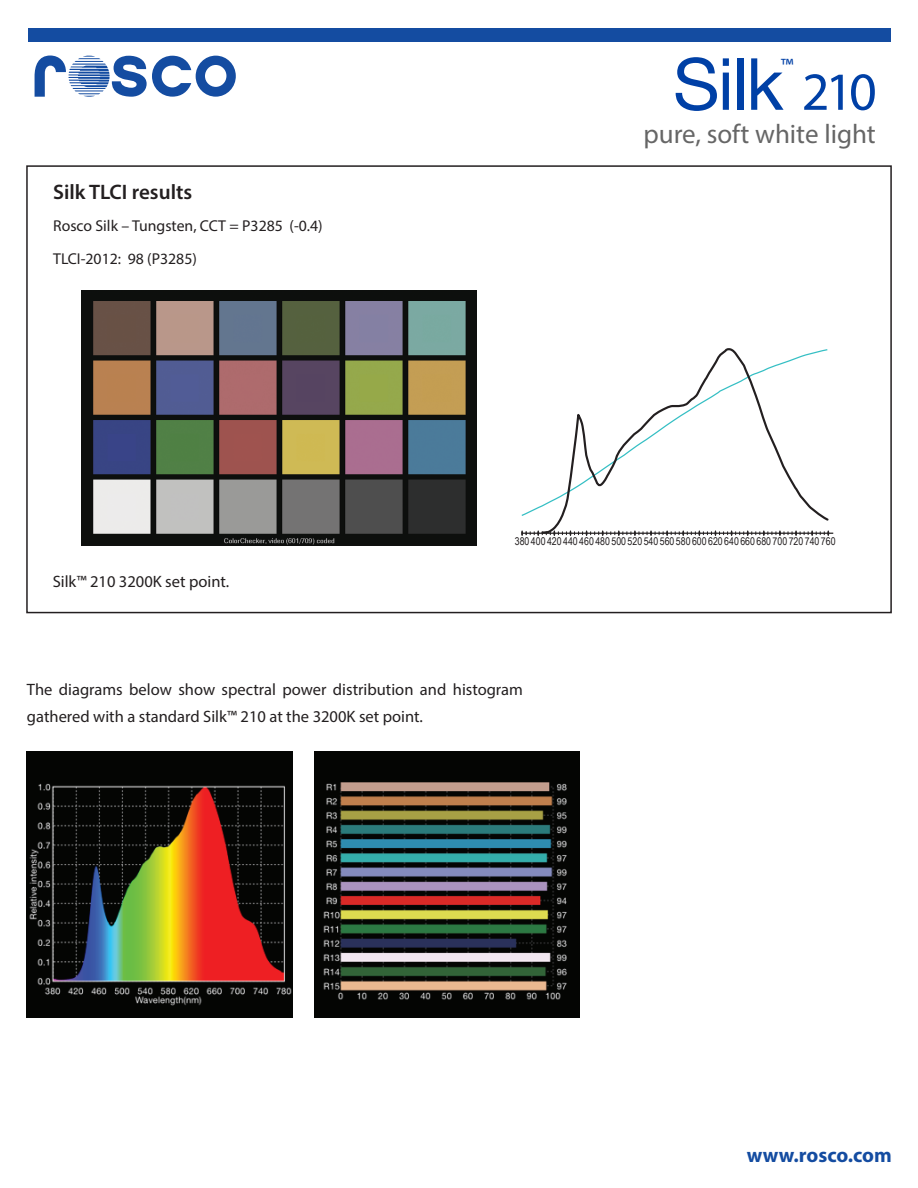
<style>
.page{position:relative;width:918px;height:1188px;background:#fff}
.page>*{position:absolute;margin:0;border:0;box-sizing:border-box;transform-origin:0 0}
.t1{font:72px "Helvetica Neue";color:#0040a6}
.t2{font:27px "Myriad Pro";color:#666}
.t3{font:600 21px "Myriad Pro";color:#231f20}
.t4{font:21px "Myriad Pro";color:#0040a6}
.t5{font:700 20.55px "Myriad Pro";color:#144ca1}
.t6{font:16.5px/27px "Myriad Pro";color:#231f20}
.t7{font:15.75px/32.4px "Myriad Pro";color:#231f20}
.t8{font:10.65px "Arial Narrow";color:#231f20}
.s1{font-family:"Myriad Pro";font-size:54px}
</style>
<div class="page">
<div style="left:28px;top:28px;width:863px;height:14px;background:#144ca1"></div>
<svg style="left:35px;top:55px;width:201px;height:42px"></svg>
<div style="left:26px;top:165px;width:866px;height:448px;border:2px solid #231f20"></div>
<svg style="left:521px;top:530px;width:308px;height:6px"></svg>
<hr style="left:522px;top:533px;width:311px;height:1px;background:#231f20">
<svg style="left:540px;top:348px;width:290px;height:187px"></svg>
<img style="left:82px;top:291px;width:395px;height:254px">
<img style="left:27px;top:752px;width:265px;height:265px">
<img style="left:314px;top:752px;width:266px;height:265px">
<h1 class="t1" style="left:673px;top:32px;width:205px">Silk <span class="s1">210</span></h1>
<p class="t4" style="left:780px;top:53px;width:14px">™</p>
<p class="t3" style="left:53px;top:179px;width:141px">Silk TLCI results</p>
<p class="t7" style="left:53px;top:210px;width:271px">Rosco Silk – Tungsten, CCT = P3285 (-0.4)<br>TLCI-2012: 98 (P3285)</p>
<p class="t6" style="left:53px;top:568px;width:178px">Silk™ 210 3200K set point.</p>
<h2 class="t2" style="left:643px;top:117px;width:234px">pure, soft white light</h2>
<p class="t8" style="left:515px;top:533px;width:322px">380 400 420 440 460 480 500 520 540 560 580 600 620 640 660 680 700 720 740 760</p>
<p class="t6" style="left:27px;top:676px;width:498px">The diagrams below show spectral power distribution and histogram gathered with a standard Silk™ 210 at the 3200K set point.</p>
<p class="t5" style="left:747px;top:1142px;width:146px">www.rosco.com</p>
</div>
